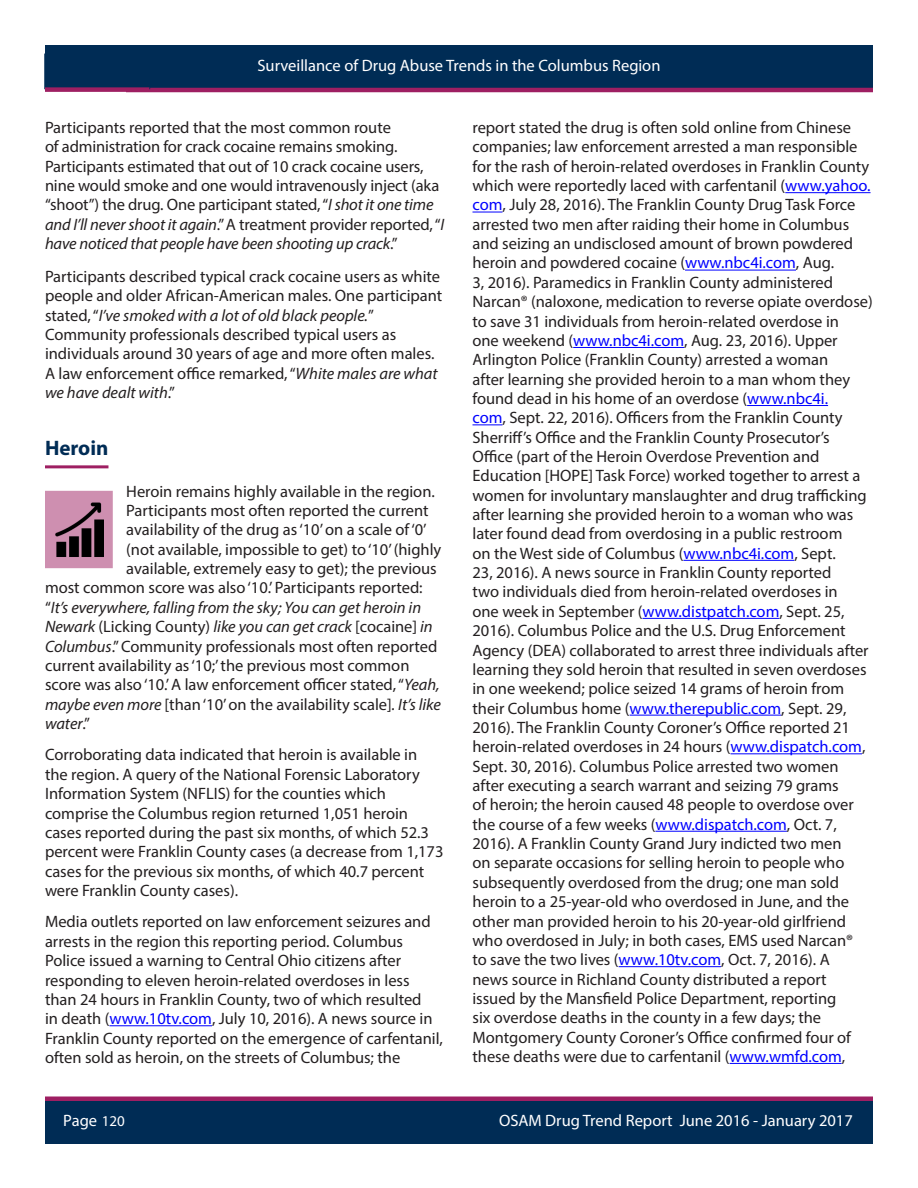
<style>
.page{position:relative;width:918px;height:1188px;background:#fff}
.page>*{position:absolute;margin:0;border:0;box-sizing:border-box;transform-origin:0 0}
.Subhead_with_rule_Co{font:700 21px "Myriad Pro";color:#002c55}
.Paragraph_Body_Text{font:16.5px/19.4px "Myriad Pro";color:#231f20}
.Paragraph_Body_Text-2{font:italic 16.5px "Myriad Pro";color:#231f20}
.t1{font:16.5px "Myriad Pro";color:#fff}
.s1{font-style:italic}
.s2{font-style:normal}
.s3{color:#00f}
.s4{font-size:15px}
</style>
<div class="page">
<div style="left:45px;top:1099px;width:828px;height:45px;background:#002c55"></div>
<div style="left:45px;top:45px;width:828px;height:45px;background:#002c55"></div>
<hr style="left:45px;top:88px;width:828px;height:4px;background:#9e1f62">
<div style="left:45px;top:1096px;width:828px;height:5px;background:#9e1f62"></div>
<hr style="left:45px;top:465px;width:63px;height:3px;background:#9e1f62">
<hr style="left:109px;top:1025px;width:103px;height:1px;background:#00f">
<hr style="left:785px;top:192px;width:86px;height:1px;background:#00f">
<hr style="left:472px;top:212px;width:31px;height:1px;background:#00f">
<hr style="left:685px;top:270px;width:111px;height:1px;background:#00f">
<hr style="left:573px;top:347px;width:111px;height:1px;background:#00f">
<hr style="left:747px;top:405px;width:81px;height:1px;background:#00f">
<hr style="left:472px;top:424px;width:31px;height:1px;background:#00f">
<hr style="left:683px;top:560px;width:111px;height:1px;background:#00f">
<hr style="left:642px;top:618px;width:137px;height:1px;background:#00f">
<hr style="left:630px;top:715px;width:151px;height:1px;background:#00f">
<hr style="left:731px;top:753px;width:131px;height:1px;background:#00f">
<hr style="left:655px;top:831px;width:132px;height:1px;background:#00f">
<hr style="left:619px;top:966px;width:102px;height:1px;background:#00f">
<hr style="left:730px;top:1063px;width:112px;height:1px;background:#00f">
<div style="left:44px;top:54px;width:106px;height:35px;background:#002c55"></div>
<div style="left:45px;top:87px;width:104px;height:5px;background:#9e1f62"></div>
<div style="left:45px;top:491px;width:68px;height:77px;background:#ce8fb0"></div>
<img style="left:55px;top:502px;width:49px;height:55px">
<p class="t1" style="left:257px;top:55px;width:405px">Surveillance of Drug Abuse Trends in the Columbus Region</p>
<p class="Paragraph_Body_Text" style="left:45px;top:118px;width:401px">Participants reported that the most common route<br>of administration for crack cocaine remains smoking.<br>Participants estimated that out of 10 crack cocaine users, nine would smoke and one would intravenously inject (aka “shoot”) the drug. One participant stated, “<span class="s1">I shot it one time and I’ll never shoot it again</span>.” A treatment provider reported, “<span class="s1">I have noticed that people have been shooting up crack</span>.”</p>
<p class="Paragraph_Body_Text" style="left:45px;top:266px;width:399px">Participants described typical crack cocaine users as white people and older African-American males. One participant stated, “<span class="s1">I’ve smoked with a lot of old black people.</span>” Community professionals described typical users as individuals around 30 years of age and more often males.<br>A law enforcement office remarked, “<span class="s1">White males are what we have dealt with</span>.”</p>
<p class="Subhead_with_rule_Co" style="left:45px;top:434px;width:65px">Heroin</p>
<p class="Paragraph_Body_Text" style="left:126px;top:481px;width:310px">Heroin remains highly available in the region.</p>
<p class="Paragraph_Body_Text" style="left:126px;top:501px;width:304px">Participants most often reported the current</p>
<p class="Paragraph_Body_Text" style="left:126px;top:520px;width:302px">availability of the drug as ‘10’ on a scale of ‘0’</p>
<p class="Paragraph_Body_Text" style="left:126px;top:539px;width:317px">(not available, impossible to get) to ‘10’ (highly</p>
<p class="Paragraph_Body_Text" style="left:126px;top:559px;width:312px">available, extremely easy to get); the previous</p>
<p class="Paragraph_Body_Text" style="left:45px;top:578px;width:379px">most common score was also ‘10.’ Participants reported:</p>
<p class="Paragraph_Body_Text-2" style="left:45px;top:597px;width:378px"><span class="s2">“</span>It’s everywhere, falling from the sky; You can get heroin in</p>
<p class="Paragraph_Body_Text-2" style="left:45px;top:616px;width:389px">Newark <span class="s2">(Licking County)</span> like you can get crack <span class="s2">[cocaine]</span> in</p>
<p class="Paragraph_Body_Text" style="left:45px;top:636px;width:394px"><span class="s1">Columbus</span>.” Community professionals most often reported</p>
<p class="Paragraph_Body_Text" style="left:45px;top:655px;width:366px">current availability as ‘10;’ the previous most common</p>
<p class="Paragraph_Body_Text" style="left:45px;top:675px;width:396px">score was also ‘10.’ A law enforcement officer stated, “<span class="s1">Yeah,</span></p>
<p class="Paragraph_Body_Text" style="left:45px;top:694px;width:397px"><span class="s1">maybe even more</span> [than ‘10’ on the availability scale]<span class="s1">. It’s like</span></p>
<p class="Paragraph_Body_Text-2" style="left:45px;top:713px;width:47px">water<span class="s2">.”</span></p>
<p class="Paragraph_Body_Text" style="left:45px;top:745px;width:400px">Corroborating data indicated that heroin is available in the region. A query of the National Forensic Laboratory Information System (NFLIS) for the counties which comprise the Columbus region returned 1,051 heroin cases reported during the past six months, of which 52.3 percent were Franklin County cases (a decrease from 1,173 cases for the previous six months, of which 40.7 percent were Franklin County cases).</p>
<p class="Paragraph_Body_Text" style="left:45px;top:912px;width:399px">Media outlets reported on law enforcement seizures and arrests in the region this reporting period. Columbus Police issued a warning to Central Ohio citizens after responding to eleven heroin-related overdoses in less than 24 hours in Franklin County, two of which resulted<br>in death (<span class="s3">www.10tv.com</span>, July 10, 2016). A news source in Franklin County reported on the emergence of carfentanil, often sold as heroin, on the streets of Columbus; the</p>
<p class="Paragraph_Body_Text" style="left:472px;top:118px;width:402px">report stated the drug is often sold online from Chinese companies; law enforcement arrested a man responsible for the rash of heroin-related overdoses in Franklin County which were reportedly laced with carfentanil (<span class="s3">www.yahoo. com</span>, July 28, 2016). The Franklin County Drug Task Force arrested two men after raiding their home in Columbus and seizing an undisclosed amount of brown powdered heroin and powdered cocaine (<span class="s3">www.nbc4i.com</span>, Aug.<br>3, 2016). Paramedics in Franklin County administered Narcan® (naloxone, medication to reverse opiate overdose) to save 31 individuals from heroin-related overdose in<br>one weekend (<span class="s3">www.nbc4i.com</span>, Aug. 23, 2016). Upper Arlington Police (Franklin County) arrested a woman<br>after learning she provided heroin to a man whom they found dead in his home of an overdose (<span class="s3">www.nbc4i.<br>com</span>, Sept. 22, 2016). Officers from the Franklin County Sherriff’s Office and the Franklin County Prosecutor’s Office (part of the Heroin Overdose Prevention and Education [HOPE] Task Force) worked together to arrest a women for involuntary manslaughter and drug trafficking after learning she provided heroin to a woman who was later found dead from overdosing in a public restroom<br>on the West side of Columbus (<span class="s3">www.nbc4i.com</span>, Sept.<br>23, 2016). A news source in Franklin County reported<br>two individuals died from heroin-related overdoses in<br>one week in September (<span class="s3">www.distpatch.com</span>, Sept. 25, 2016). Columbus Police and the U.S. Drug Enforcement Agency (DEA) collaborated to arrest three individuals after learning they sold heroin that resulted in seven overdoses in one weekend; police seized 14 grams of heroin from their Columbus home (<span class="s3">www.therepublic.com</span>, Sept. 29, 2016). The Franklin County Coroner’s Office reported 21 heroin-related overdoses in 24 hours (<span class="s3">www.dispatch.com</span>, Sept. 30, 2016). Columbus Police arrested two women after executing a search warrant and seizing 79 grams<br>of heroin; the heroin caused 48 people to overdose over the course of a few weeks (<span class="s3">www.dispatch.com</span>, Oct. 7, 2016). A Franklin County Grand Jury indicted two men<br>on separate occasions for selling heroin to people who subsequently overdosed from the drug; one man sold heroin to a 25-year-old who overdosed in June, and the other man provided heroin to his 20-year-old girlfriend who overdosed in July; in both cases, EMS used Narcan®<br>to save the two lives (<span class="s3">www.10tv.com</span>, Oct. 7, 2016). A<br>news source in Richland County distributed a report issued by the Mansfield Police Department, reporting<br>six overdose deaths in the county in a few days; the Montgomery County Coroner’s Office confirmed four of these deaths were due to carfentanil (<span class="s3">www.wmfd.com</span>,</p>
<p class="t1" style="left:63px;top:1111px;width:63px">Page <span class="s4">120</span></p>
<p class="t1" style="left:499px;top:1111px;width:355px">OSAM Drug Trend Report June 2016 - January 2017</p>
</div>
